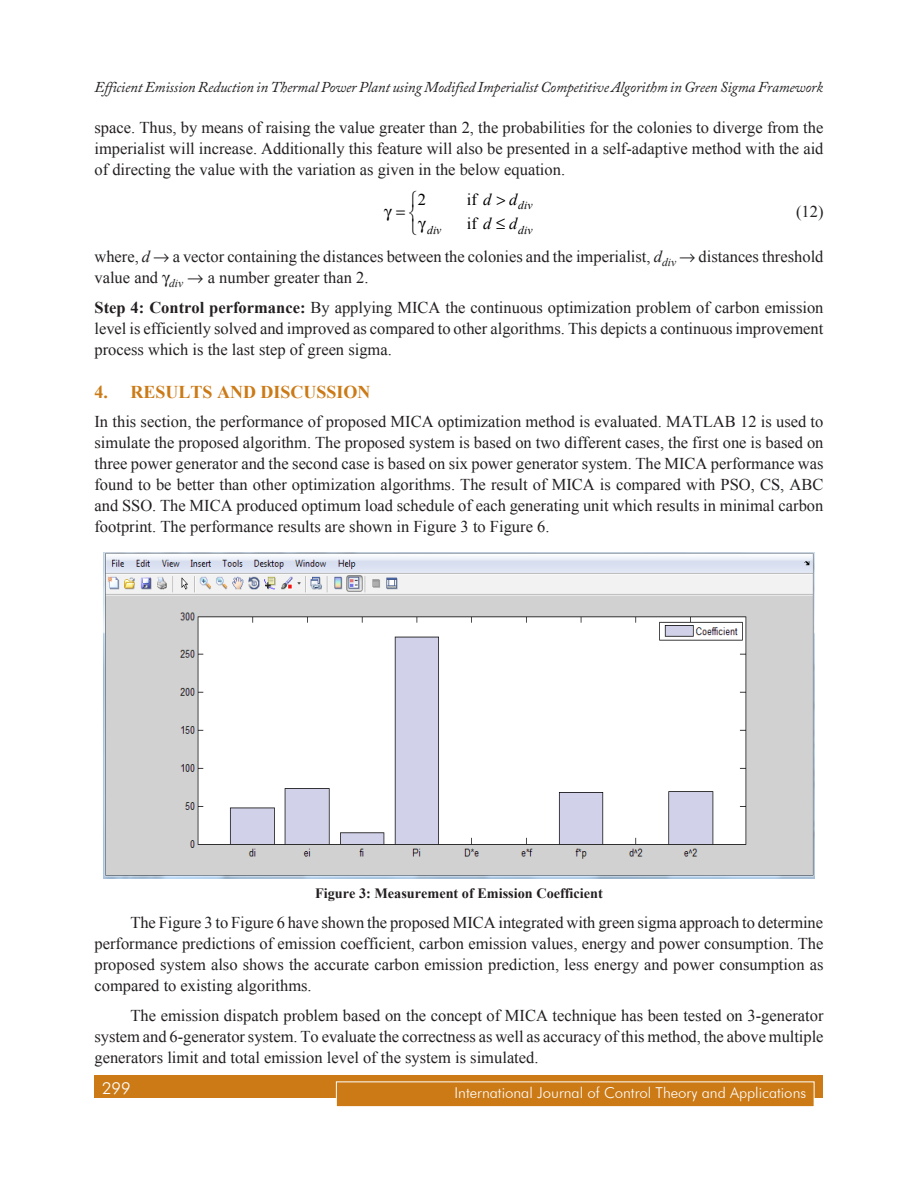
<style>
.page{position:relative;width:918px;height:1188px;background:#fff}
.page>*{position:absolute;margin:0;border:0;box-sizing:border-box;transform-origin:0 0}
.Subhead_1{font:700 18px "Times New Roman";color:#cb7a16}
.Body_text{font:16.5px/21px "Times New Roman";color:#231f20;text-align:justify}
.t1{font:16.5px/24.8px "Times New Roman";color:#000}
.Eq-space{font:16.5px "Times New Roman";color:#231f20}
.t2{font:300 16.5px "Futura BT";color:#fff}
.t3{font:italic 15px "Adobe Caslon Pro";letter-spacing:-.01em;color:#231f20}
.t4{font:300 15px "Futura BT";color:#fff}
.t5{font:700 14.25px "Times New Roman";color:#231f20}
.t6{font:italic 11.7px "Times New Roman";color:#000}
.s1{font-style:italic}
.s2{font-weight:700}
</style>
<div class="page">
<div style="left:94px;top:1076px;width:730px;height:22px;background:#cb7a16"></div>
<div style="left:336px;top:1082px;width:478px;height:25px;background:#cb7a16"></div>
<div style="left:336px;top:1082px;width:478px;height:25px;border:1px solid #fff"></div>
<img style="left:104px;top:552px;width:710px;height:326px">
<p class="t3" style="left:94px;top:78px;width:730px">Efficient Emission Reduction in Thermal Power Plant using Modified Imperialist Competitive Algorithm in Green Sigma Framework</p>
<p class="Body_text" style="left:94px;top:117px;width:731px">space. Thus, by means of raising the value greater than 2, the probabilities for the colonies to diverge from the imperialist will increase. Additionally this feature will also be presented in a self-adaptive method with the aid of directing the value with the variation as given in the below equation.</p>
<p class="t1" style="left:418px;top:186px;width:10px">2</p>
<p class="t1" style="left:467px;top:186px;width:52px">if <span class="s1">d d </span>if <span class="s1">d d</span></p>
<p class="t6" style="left:518px;top:197px;width:16px">div</p>
<p class="t6" style="left:427px;top:222px;width:16px">div</p>
<p class="t6" style="left:518px;top:222px;width:16px">div</p>
<p class="Eq-space" style="left:796px;top:201px;width:29px">(12)</p>
<p class="Body_text" style="left:94px;top:246px;width:57px">where, <span class="s1">d</span></p>
<p class="Body_text" style="left:173px;top:246px;width:505px">a vector containing the distances between the colonies and the imperialist, <span class="s1">d</span><sub>div</sub></p>
<p class="Body_text" style="left:699px;top:246px;width:126px">distances threshold</p>
<p class="Body_text" style="left:94px;top:267px;width:90px">value and <sub>div</sub></p>
<p class="Body_text" style="left:208px;top:267px;width:162px">a number greater than 2.</p>
<p class="Body_text" style="left:94px;top:297px;width:731px"><span class="s2">Step 4: Control performance:</span> By applying MICA the continuous optimization problem of carbon emission level is efficiently solved and improved as compared to other algorithms. This depicts a continuous improvement process which is the last step of green sigma.</p>
<p class="Subhead_1" style="left:94px;top:379px;width:263px">4. RESULTS AND DISCUSSION</p>
<p class="Body_text" style="left:94px;top:410px;width:731px">In this section, the performance of proposed MICA optimization method is evaluated. MATLAB 12 is used to simulate the proposed algorithm. The proposed system is based on two different cases, the first one is based on three power generator and the second case is based on six power generator system. The MICA performance was found to be better than other optimization algorithms. The result of MICA is compared with PSO, CS, ABC and SSO. The MICA produced optimum load schedule of each generating unit which results in minimal carbon footprint. The performance results are shown in Figure 3 to Figure 6.</p>
<p class="t5" style="left:315px;top:884px;width:289px">Figure 3: Measurement of Emission Coefficient</p>
<p class="Body_text" style="left:94px;top:912px;width:730px;text-indent:36px">The Figure 3 to Figure 6 have shown the proposed MICA integrated with green sigma approach to determine performance predictions of emission coefficient, carbon emission values, energy and power consumption. The proposed system also shows the accurate carbon emission prediction, less energy and power consumption as compared to existing algorithms.</p>
<p class="Body_text" style="left:94px;top:1005px;width:731px;text-indent:36px">The emission dispatch problem based on the concept of MICA technique has been tested on 3-generator system and 6-generator system. To evaluate the correctness as well as accuracy of this method, the above multiple generators limit and total emission level of the system is simulated.</p>
<p class="t2" style="left:102px;top:1078px;width:30px">299</p>
<p class="t4" style="left:455px;top:1084px;width:353px">International Journal of Control Theory and Applications</p>
</div>
